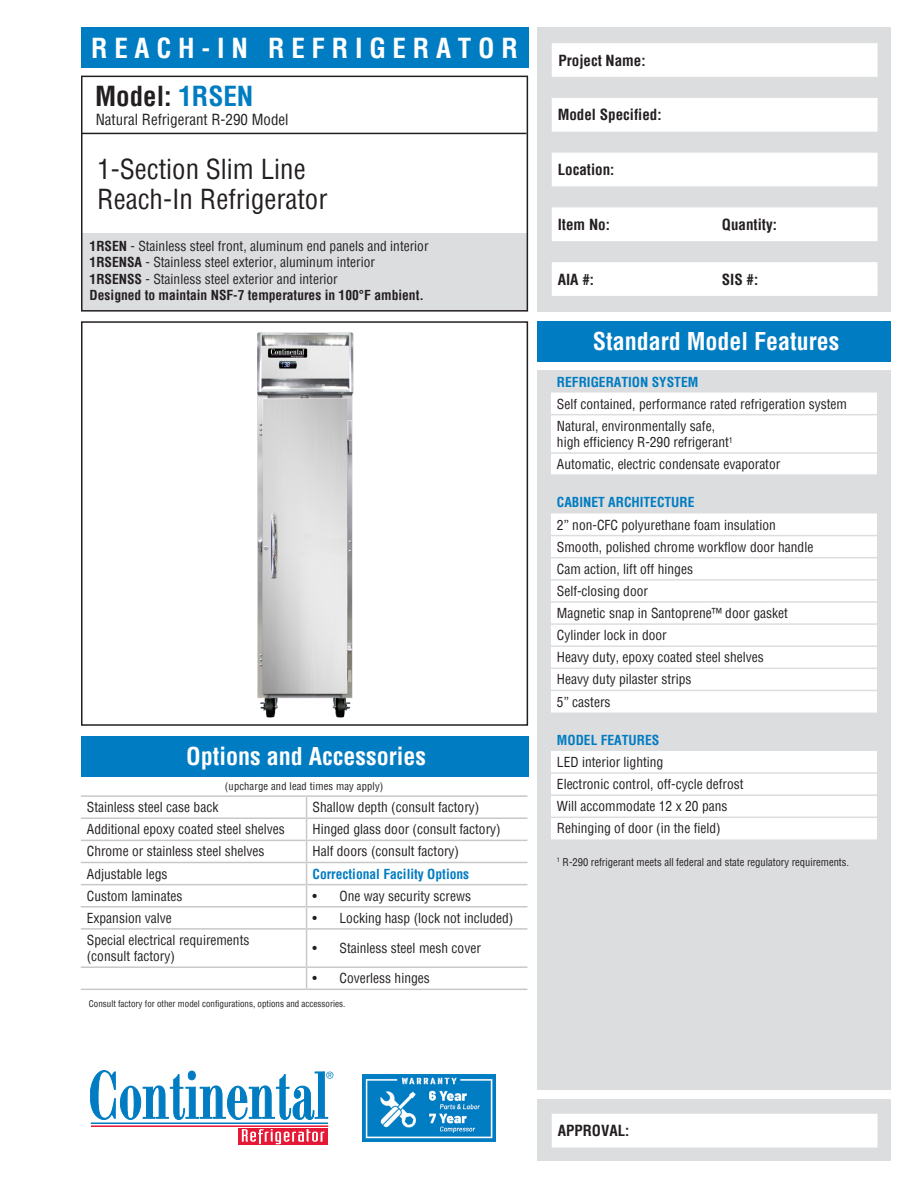
<style>
.page{position:relative;width:918px;height:1188px;background:#fff}
.page>*{position:absolute;margin:0;border:0;box-sizing:border-box;transform-origin:0 0}
.t1{font:condensed 27px "Helvetica";color:#231f20}
.t2{font:700 condensed 27px "Helvetica";letter-spacing:.25em;color:#fff}
.t3{font:700 condensed 27px "Helvetica";color:#231f20}
.t4{font:700 condensed 24px "Helvetica";color:#fff}
.t5{font:700 condensed 15px "Helvetica";color:#231f20}
.t6{font:condensed 15px "Helvetica";color:#231f20}
.t7{font:condensed 13.5px "Helvetica";color:#231f20}
.t8{font:700 condensed 13.5px "Helvetica";color:#007cc2}
.t9{font:700 condensed 13.5px "Helvetica";color:#231f20}
.t10{font:condensed 10.5px "Helvetica";color:#231f20}
.t11{font:condensed 9px "Helvetica";color:#231f20}
.s1{color:#007cc2}
.s2{font-weight:700}
</style>
<div class="page">
<div style="left:538px;top:1099px;width:353px;height:62px;background:#dcdddf"></div>
<div style="left:81px;top:233px;width:446px;height:77px;background:#dcdddf"></div>
<div style="left:81px;top:321px;width:447px;height:405px;border:2px solid #231f20"></div>
<div style="left:538px;top:321px;width:353px;height:40px;background:#007cc2"></div>
<div style="left:538px;top:370px;width:353px;height:720px;background:#dcdddf"></div>
<div style="left:538px;top:27px;width:353px;height:285px;background:#dcdddf"></div>
<hr style="left:91px;top:1123px;width:237px;height:1px;background:#007cc2">
<hr style="left:91px;top:1126px;width:237px;height:1px;background:#e51836">
<svg style="left:238px;top:1128px;width:90px;height:17px"></svg>
<svg style="left:242px;top:1129px;width:82px;height:15px"></svg>
<svg style="left:90px;top:1070px;width:243px;height:50px"></svg>
<svg style="left:552px;top:43px;width:326px;height:253px;fill:#fff"></svg>
<div style="left:81px;top:76px;width:447px;height:236px;border:2px solid #231f20"></div>
<div style="left:81px;top:27px;width:447px;height:40px;background:#007cc2"></div>
<div style="left:552px;top:1114px;width:326px;height:34px;background:#fff"></div>
<div style="left:81px;top:736px;width:447px;height:40px;background:#007cc2"></div>
<hr style="left:81px;top:133px;width:445px;height:1px;background:#231f20">
<img style="left:363px;top:1075px;width:132px;height:66px">
<img style="left:257px;top:332px;width:97px;height:386px">
<div style="left:551px;top:393px;width:326px;height:446px;background:#fff"></div>
<svg style="left:551px;top:454px;width:326px;height:363px;fill:#fff"></svg>
<hr style="left:551px;top:772px;width:326px;height:2px;background:#dcdddf">
<hr style="left:551px;top:414px;width:326px;height:1px;background:#dcdddf">
<hr style="left:551px;top:452px;width:326px;height:2px;background:#dcdddf">
<hr style="left:551px;top:535px;width:326px;height:1px;background:#dcdddf">
<hr style="left:551px;top:557px;width:326px;height:1px;background:#dcdddf">
<hr style="left:551px;top:579px;width:326px;height:2px;background:#dcdddf">
<hr style="left:551px;top:601px;width:326px;height:2px;background:#dcdddf">
<hr style="left:551px;top:623px;width:326px;height:2px;background:#dcdddf">
<hr style="left:551px;top:645px;width:326px;height:2px;background:#dcdddf">
<hr style="left:551px;top:668px;width:326px;height:1px;background:#dcdddf">
<hr style="left:551px;top:690px;width:326px;height:1px;background:#dcdddf">
<hr style="left:551px;top:474px;width:326px;height:2px;background:#dcdddf">
<hr style="left:551px;top:794px;width:326px;height:2px;background:#dcdddf">
<hr style="left:551px;top:817px;width:326px;height:1px;background:#dcdddf">
<hr style="left:81px;top:795px;width:226px;height:2px;background:#c7c8ca">
<hr style="left:307px;top:840px;width:220px;height:1px;background:#c7c8ca">
<hr style="left:307px;top:928px;width:220px;height:2px;background:#c7c8ca">
<hr style="left:307px;top:966px;width:220px;height:2px;background:#c7c8ca">
<hr style="left:307px;top:989px;width:220px;height:1px;background:#c7c8ca">
<hr style="left:307px;top:862px;width:220px;height:1px;background:#c7c8ca">
<hr style="left:307px;top:884px;width:220px;height:1px;background:#c7c8ca">
<hr style="left:81px;top:906px;width:226px;height:2px;background:#c7c8ca">
<hr style="left:307px;top:906px;width:220px;height:2px;background:#c7c8ca">
<hr style="left:81px;top:928px;width:226px;height:2px;background:#c7c8ca">
<hr style="left:306px;top:930px;width:1px;height:36px;background:#c7c8ca">
<hr style="left:81px;top:966px;width:226px;height:2px;background:#c7c8ca">
<svg style="left:306px;top:968px;width:1px;height:21px"></svg>
<hr style="left:81px;top:989px;width:226px;height:1px;background:#c7c8ca">
<hr style="left:307px;top:795px;width:220px;height:2px;background:#c7c8ca">
<hr style="left:81px;top:817px;width:226px;height:2px;background:#c7c8ca">
<hr style="left:307px;top:817px;width:220px;height:2px;background:#c7c8ca">
<hr style="left:81px;top:840px;width:226px;height:1px;background:#c7c8ca">
<svg style="left:306px;top:797px;width:1px;height:131px"></svg>
<hr style="left:81px;top:862px;width:226px;height:1px;background:#c7c8ca">
<hr style="left:81px;top:884px;width:226px;height:1px;background:#c7c8ca">
<h1 class="t2" style="left:91px;top:30px;width:428px">REACH-IN REFRIGERATOR</h1>
<p class="t3" style="left:95px;top:78px;width:160px">Model: <span class="s1">1RSEN</span></p>
<p class="t6" style="left:96px;top:109px;width:194px">Natural Refrigerant R-290 Model</p>
<p class="t1" style="left:97px;top:152px;width:210px">1-Section Slim Line</p>
<p class="t1" style="left:97px;top:182px;width:232px">Reach-In Refrigerator</p>
<p class="t7" style="left:90px;top:237px;width:340px"><span class="s2">1RSEN</span> - Stainless steel front, aluminum end panels and interior</p>
<p class="t7" style="left:90px;top:254px;width:287px"><span class="s2">1RSENSA</span> - Stainless steel exterior, aluminum interior</p>
<p class="t7" style="left:90px;top:270px;width:250px"><span class="s2">1RSENSS</span> - Stainless steel exterior and interior</p>
<p class="t9" style="left:90px;top:286px;width:336px">Designed to maintain NSF-7 temperatures in 100°F ambient.</p>
<h2 class="t4" style="left:186px;top:740px;width:241px">Options and Accessories</h2>
<p class="t10" style="left:225px;top:779px;width:160px">(upcharge and lead times may apply)</p>
<p class="t7" style="left:87px;top:799px;width:133px">Stainless steel case back</p>
<p class="t7" style="left:313px;top:799px;width:168px">Shallow depth (consult factory)</p>
<p class="t7" style="left:87px;top:821px;width:199px">Additional epoxy coated steel shelves</p>
<p class="t7" style="left:313px;top:821px;width:190px">Hinged glass door (consult factory)</p>
<p class="t7" style="left:87px;top:843px;width:179px">Chrome or stainless steel shelves</p>
<p class="t7" style="left:313px;top:843px;width:148px">Half doors (consult factory)</p>
<p class="t7" style="left:87px;top:865px;width:82px">Adjustable legs</p>
<p class="t8" style="left:313px;top:865px;width:158px">Correctional Facility Options</p>
<p class="t7" style="left:87px;top:887px;width:97px">Custom laminates</p>
<p class="t7" style="left:313px;top:887px;width:160px">• One way security screws</p>
<p class="t7" style="left:87px;top:909px;width:87px">Expansion valve</p>
<p class="t7" style="left:313px;top:909px;width:202px">• Locking hasp (lock not included)</p>
<p class="t7" style="left:87px;top:931px;width:164px">Special electrical requirements</p>
<p class="t7" style="left:87px;top:948px;width:90px">(consult factory)</p>
<p class="t7" style="left:313px;top:939px;width:170px">• Stainless steel mesh cover</p>
<p class="t7" style="left:313px;top:970px;width:119px">• Coverless hinges</p>
<p class="t11" style="left:89px;top:998px;width:258px">Consult factory for other model configurations, options and accessories.</p>
<p class="t5" style="left:559px;top:50px;width:89px">Project Name:</p>
<p class="t5" style="left:558px;top:105px;width:105px">Model Specified:</p>
<p class="t5" style="left:558px;top:160px;width:58px">Location:</p>
<p class="t5" style="left:558px;top:215px;width:54px">Item No:</p>
<p class="t5" style="left:722px;top:215px;width:57px">Quantity:</p>
<p class="t5" style="left:558px;top:269px;width:38px">AIA #:</p>
<p class="t5" style="left:722px;top:269px;width:38px">SIS #:</p>
<h2 class="t4" style="left:593px;top:325px;width:248px">Standard Model Features</h2>
<p class="t8" style="left:557px;top:373px;width:143px">REFRIGERATION SYSTEM</p>
<p class="t7" style="left:557px;top:395px;width:292px">Self contained, performance rated refrigeration system</p>
<p class="t7" style="left:557px;top:417px;width:160px">Natural, environmentally safe,</p>
<p class="t7" style="left:557px;top:433px;width:177px">high efficiency R-290 refrigerant<sup>1</sup></p>
<p class="t7" style="left:557px;top:455px;width:225px">Automatic, electric condensate evaporator</p>
<p class="t8" style="left:557px;top:494px;width:139px">CABINET ARCHITECTURE</p>
<p class="t7" style="left:557px;top:516px;width:220px">2” non-CFC polyurethane foam insulation</p>
<p class="t7" style="left:557px;top:538px;width:258px">Smooth, polished chrome workflow door handle</p>
<p class="t7" style="left:557px;top:560px;width:138px">Cam action, lift off hinges</p>
<p class="t7" style="left:557px;top:582px;width:93px">Self-closing door</p>
<p class="t7" style="left:557px;top:604px;width:232px">Magnetic snap in Santoprene™ door gasket</p>
<p class="t7" style="left:557px;top:627px;width:111px">Cylinder lock in door</p>
<p class="t7" style="left:557px;top:649px;width:208px">Heavy duty, epoxy coated steel shelves</p>
<p class="t7" style="left:557px;top:671px;width:136px">Heavy duty pilaster strips</p>
<p class="t7" style="left:557px;top:693px;width:55px">5” casters</p>
<p class="t8" style="left:557px;top:731px;width:104px">MODEL FEATURES</p>
<p class="t7" style="left:557px;top:753px;width:108px">LED interior lighting</p>
<p class="t7" style="left:557px;top:775px;width:188px">Electronic control, off-cycle defrost</p>
<p class="t7" style="left:557px;top:798px;width:172px">Will accommodate 12 x 20 pans</p>
<p class="t7" style="left:557px;top:820px;width:165px">Rehinging of door (in the field)</p>
<p class="t10" style="left:557px;top:855px;width:294px"><sup>1</sup> R-290 refrigerant meets all federal and state regulatory requirements.</p>
<p class="t5" style="left:558px;top:1121px;width:73px">APPROVAL:</p>
</div>
